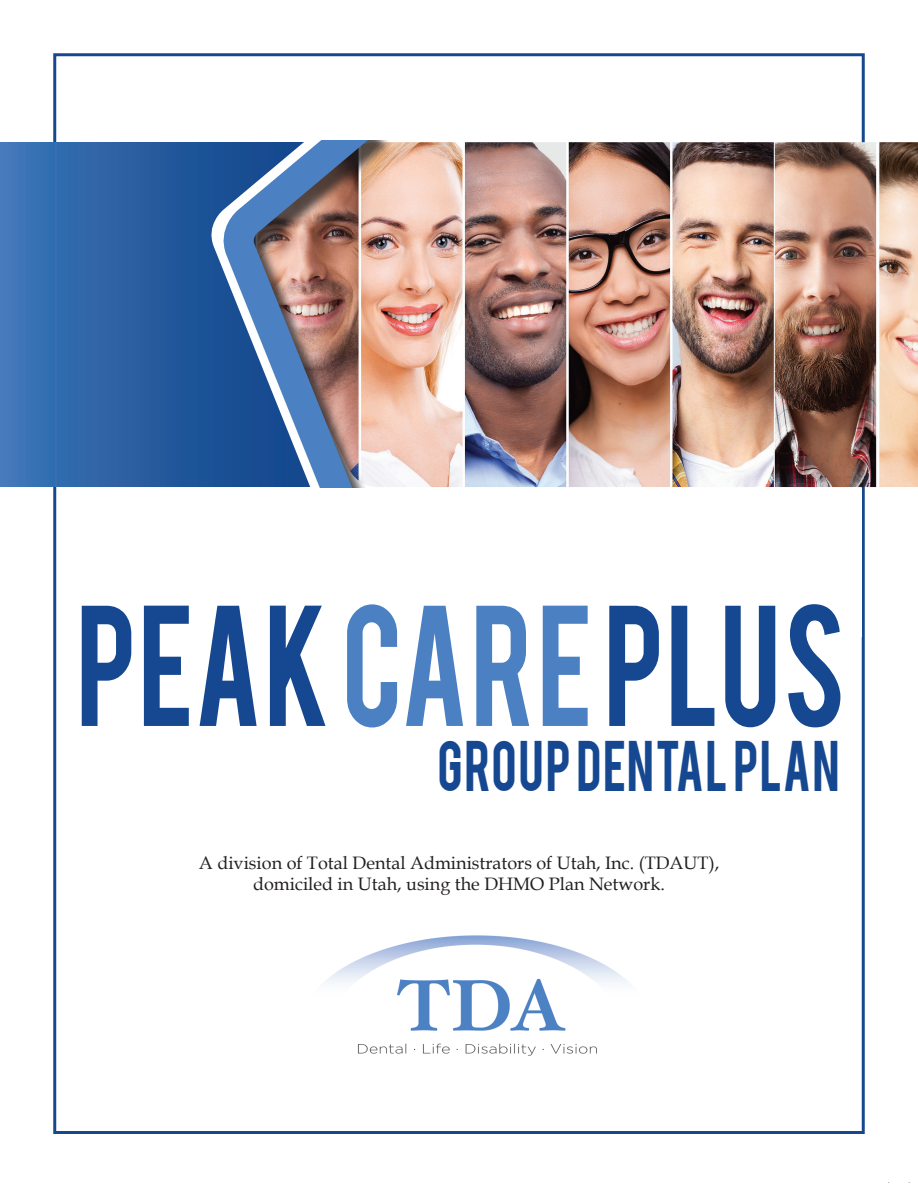
<style>
.page{position:relative;width:918px;height:1188px;background:#fff}
.page>*{position:absolute;margin:0;border:0;box-sizing:border-box;transform-origin:0 0}
.t1{font:135.15px "Bebas";letter-spacing:.015em;color:#154890;scale:.87 1}
.t2{font:56.25px "Bebas";letter-spacing:.03em;color:#154890;scale:.87 1}
.t3{font:18px/21.6px "Book Antiqua";color:#231f20;text-align:center}
.s1{color:#4b81c3}
</style>
<div class="page">
<svg style="left:0;top:143px;width:213px;height:344px;background:#2d64a6"></svg>
<svg style="left:213px;top:142px;width:5px;height:345px;background:#2e609e"></svg>
<img style="left:406px;top:142px;width:512px;height:345px">
<img style="left:218px;top:140px;width:188px;height:348px">
<img style="left:323px;top:935px;width:306px;height:121px">
<h1 class="t1" style="left:76px;top:567px;width:886px">PEAK<span class="s1">CARE</span> PLUS</h1>
<h2 class="t2" style="left:437px;top:725px;width:464px">GROUP DENTAL PLAN</h2>
<p class="t3" style="left:199px;top:851px;width:522px">A division of Total Dental Administrators of Utah, Inc. (TDAUT), domiciled in Utah, using the DHMO Plan Network.</p>
</div>
